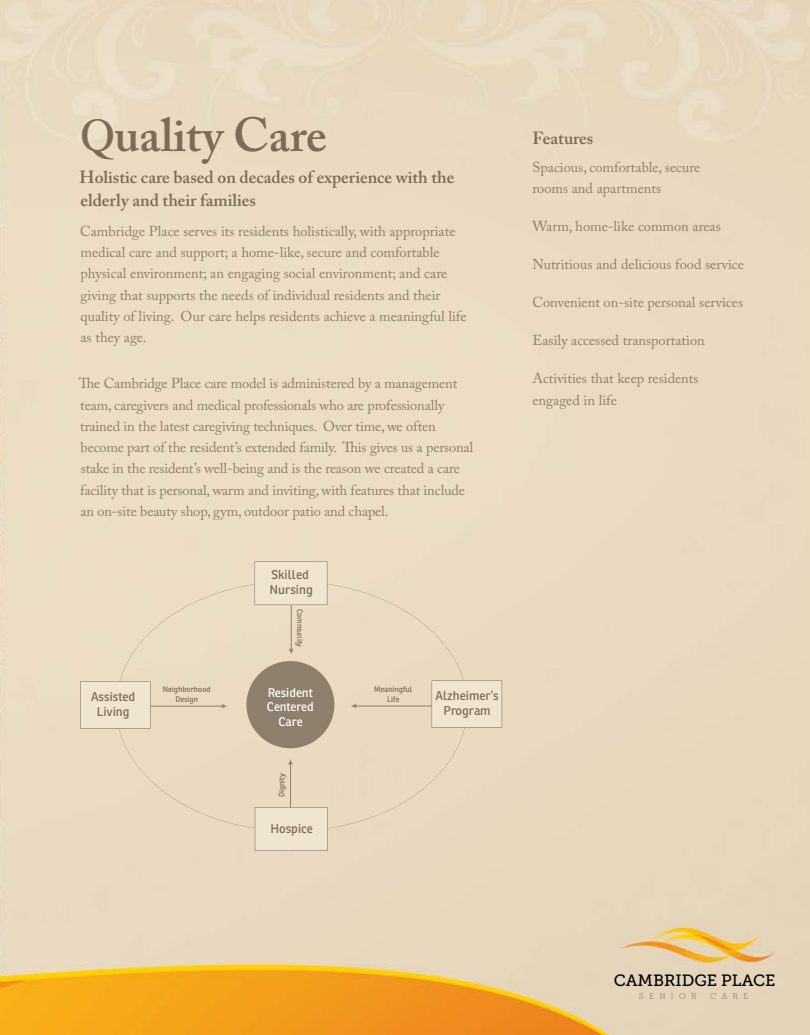
<style>
.page{position:relative;width:810px;height:1035px;background:#eadac1}
.page>*{position:absolute;margin:0;border:0;box-sizing:border-box;transform-origin:0 0}
.t1{font:600 47.5px "Adobe Caslon Pro";color:#7b6b57}
.t2{font:600 17.5px/22.5px "Adobe Caslon Pro";color:#7b6b57}
.t3{font:16.25px "Museo Slab 500";color:#000}
.t4{font:14.38px/21.2px "Adobe Caslon Pro";color:#8e7e6c}
.t5{font:12.5px/14.9px "Ronnia";color:#7b6b57;text-align:center}
.t6{font:12.25px/14.6px "Ronnia";color:#fff;text-align:center}
.t7{font:300 8.12px "Stymie BT";letter-spacing:.7em;color:#727273}
.t8{font:7.75px/9.4px "Ronnia";color:#7b6b57;text-align:center}
.s1{font-family:"Times";font-weight:400}
</style>
<div class="page">
<div style="left:116px;top:581px;width:351px;height:250px;background:#eadbc2"></div>
<svg style="left:255px;top:807px;width:73px;height:44px;background:#ebe0cc"></svg>
<div style="left:246px;top:661px;width:88px;height:87px;background:#8e7e6c;border-radius:50%"></div>
<div style="left:80px;top:681px;width:71px;height:48px;background:#f0e5d1"></div>
<svg style="left:431px;top:680px;width:71px;height:48px;background:#ebe0cc"></svg>
<hr style="left:150px;top:706px;width:73px;height:1px;background:#8e7e6c">
<svg style="left:221px;top:704px;width:6px;height:4px"></svg>
<hr style="left:355px;top:706px;width:77px;height:1px;background:#8e7e6c">
<svg style="left:351px;top:704px;width:6px;height:4px"></svg>
<svg style="left:254px;top:561px;width:73px;height:44px;background:#ece1cd"></svg>
<hr style="left:290px;top:763px;width:1px;height:45px;background:#8f7f6d">
<svg style="left:288px;top:759px;width:5px;height:6px"></svg>
<h1 class="t1" style="left:80px;top:107px;width:248px"><span class="s1">Q</span>uality Care</h1>
<p class="t2" style="left:80px;top:166px;width:376px">Holistic care based on decades of experience with the elderly and their families</p>
<p class="t4" style="left:80px;top:220px;width:388px">Cambridge Place serves its residents holistically, with appropriate medical care and support; a home-like, secure and comfortable physical environment; an engaging social environment; and care giving that supports the needs of individual residents and their quality of living. Our care helps residents achieve a meaningful life as they age.</p>
<p class="t4" style="left:79px;top:373px;width:396px">The Cambridge Place care model is administered by a management team, caregivers and medical professionals who are professionally trained in the latest caregiving techniques. Over time, we often become part of the resident’s extended family. This gives us a personal stake in the resident’s well-being and is the reason we created a care facility that is personal, warm and inviting, with features that include an on-site beauty shop, gym, outdoor patio and chapel.</p>
<p class="t5" style="left:270px;top:567px;width:45px;text-align:left">Skilled<br>Nursing</p>
<p class="t8" style="left:305px;top:609px;width:41px;rotate:90deg">Community</p>
<p class="t8" style="left:163px;top:685px;width:50px">Neighborhood<br>Design</p>
<p class="t8" style="left:374px;top:685px;width:40px">Meaningful<br>Life</p>
<p class="t5" style="left:91px;top:689px;width:46px">Assisted<br>Living</p>
<p class="t6" style="left:267px;top:685px;width:48px">Resident<br>Centered<br>Care</p>
<p class="t5" style="left:436px;top:688px;width:65px">Alzheimer’s<br>Program</p>
<p class="t8" style="left:277px;top:797px;width:26px;rotate:-90deg">Dignity</p>
<p class="t5" style="left:270px;top:821px;width:44px">Hospice</p>
<p class="t2" style="left:532px;top:127px;width:62px">Features</p>
<p class="t4" style="left:532px;top:156px;width:169px">Spacious, comfortable, secure rooms and apartments</p>
<p class="t4" style="left:532px;top:215px;width:190px">Warm, home-like common areas</p>
<p class="t4" style="left:532px;top:254px;width:213px">Nutritious and delicious food service</p>
<p class="t4" style="left:532px;top:292px;width:212px">Convenient on-site personal services</p>
<p class="t4" style="left:532px;top:330px;width:174px">Easily accessed transportation</p>
<p class="t4" style="left:532px;top:368px;width:168px">Activities that keep residents engaged in life</p>
<p class="t3" style="left:614px;top:971px;width:163px">CAMBRIDGE PLACE</p>
<p class="t7" style="left:639px;top:991px;width:59px">SENIOR</p>
<p class="t7" style="left:710px;top:991px;width:39px">CARE</p>
</div>
